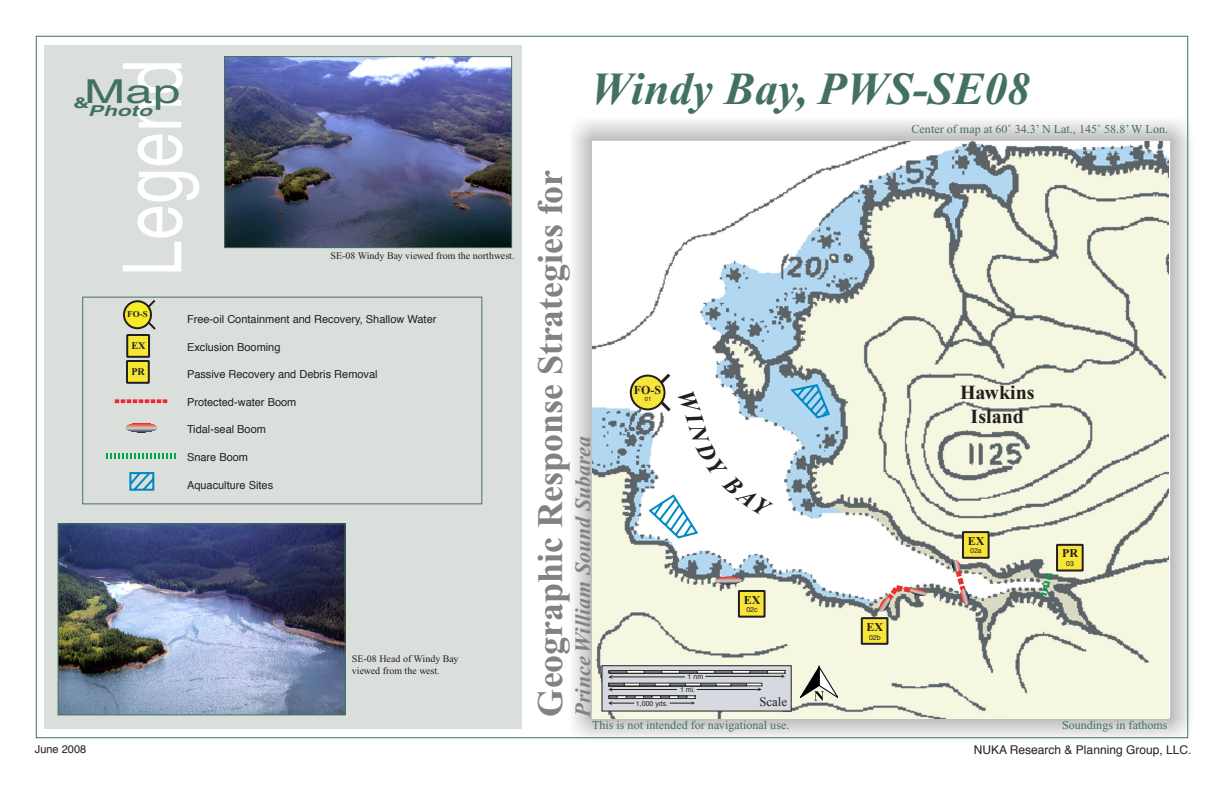
<style>
.page{position:relative;width:1224px;height:792px;background:#fff}
.page>*{position:absolute;margin:0;border:0;box-sizing:border-box;transform-origin:0 0}
.t1{font:81.6px "Helvetica";color:#fff;scale:.79 1}
.Main_Header{font:italic 700 46px "Times New Roman";color:#437160}
.Secondary_Map_Head{font:700 36px "Times New Roman";color:#808285}
.t2{font:33px "Helvetica";color:#437160;scale:1.5 1}
.Secondary_Map_Head-2{font:italic 700 22px "Times New Roman";color:#808285}
.t3{font:700 20px/24px "Times New Roman";color:#231f20;text-align:center}
.t4{font:italic 700 15px "Helvetica";color:#437160;scale:1.5 1}
.t5{font:700 15px "Helvetica";color:#437160;scale:1.5 1}
.t6{font:12.8px "Times New Roman";color:#231f20}
.map_notes{font:12.1px "Times New Roman";color:#437160}
.Tim_s_Name{font:12px "Helvetica";color:#231f20}
.t7{font:700 12px "Times New Roman";color:#231f20}
.t8{font:700 12px "Times New Roman";color:#231f20}
.legend_definitions{font:11px "Helvetica";color:#231f20}
.t9{font:700 10.2px "Times New Roman";color:#231f20}
.photo_caption{font:10px/12px "Times New Roman";color:#231f20}
.t10{font:700 9px "Times New Roman";color:#231f20}
.t11{font:7px/13.1px "Helvetica";color:#231f20}
.t12{font:6px "Helvetica";color:#231f20}
</style>
<div class="page">
<img style="left:556px;top:105px;width:634px;height:634px">
<div style="left:45px;top:45px;width:477px;height:684px;background:#dbdfdc"></div>
<div style="left:83px;top:297px;width:399px;height:207px;border:1px solid #437160"></div>
<img style="left:226px;top:58px;width:284px;height:188px">
<div style="left:224px;top:56px;width:288px;height:192px;border:1px solid #437160"></div>
<img style="left:60px;top:525px;width:284px;height:188px">
<div style="left:58px;top:523px;width:288px;height:192px;border:1px solid #437160"></div>
<img style="left:593px;top:142px;width:576px;height:576px">
<div style="left:602px;top:666px;width:189px;height:45px;background:#d6d9df"></div>
<hr style="left:609px;top:671px;width:176px;height:2px;background:#fff">
<hr style="left:609px;top:670px;width:176px;height:1px;background:#2e2e27">
<hr style="left:609px;top:673px;width:176px;height:1px;background:#2e2e27">
<hr style="left:609px;top:671px;width:158px;height:2px;background:#7d8387">
<hr style="left:609px;top:671px;width:141px;height:2px;background:#fff">
<hr style="left:609px;top:671px;width:123px;height:2px;background:#7d8387">
<hr style="left:609px;top:671px;width:106px;height:2px;background:#fff">
<hr style="left:609px;top:671px;width:88px;height:2px;background:#7d8387">
<hr style="left:609px;top:671px;width:71px;height:2px;background:#fff">
<hr style="left:609px;top:671px;width:53px;height:2px;background:#7d8387">
<hr style="left:609px;top:686px;width:153px;height:1px;background:#2e2e27">
<div style="left:609px;top:683px;width:153px;height:3px;border:1px solid #2e2e27"></div>
<hr style="left:609px;top:696px;width:60px;height:3px;background:#7d8387">
<hr style="left:609px;top:696px;width:60px;height:1px;background:#2e2e27">
<hr style="left:609px;top:698px;width:60px;height:1px;background:#2e2e27">
<hr style="left:609px;top:696px;width:52px;height:3px;background:#fff">
<hr style="left:609px;top:696px;width:52px;height:1px;background:#2e2e27">
<hr style="left:609px;top:698px;width:52px;height:1px;background:#2e2e27">
<hr style="left:609px;top:696px;width:43px;height:3px;background:#7d8387">
<hr style="left:609px;top:696px;width:43px;height:1px;background:#2e2e27">
<hr style="left:609px;top:698px;width:43px;height:1px;background:#2e2e27">
<svg style="left:669px;top:696px;width:27px;height:9px"></svg>
<hr style="left:611px;top:689px;width:66px;height:1px;background:#231f20">
<hr style="left:697px;top:689px;width:63px;height:1px;background:#231f20">
<svg style="left:758px;top:686px;width:5px;height:5px"></svg>
<hr style="left:611px;top:676px;width:74px;height:1px;background:#231f20">
<svg style="left:608px;top:670px;width:37px;height:35px"></svg>
<hr style="left:705px;top:676px;width:78px;height:1px;background:#231f20">
<svg style="left:781px;top:670px;width:5px;height:9px"></svg>
<div style="left:631px;top:376px;width:34px;height:33px;background:#f7e538;border-radius:50%"></div>
<div style="left:630px;top:375px;width:36px;height:35px;border:2px solid #231f20;border-radius:50%"></div>
<svg style="left:878px;top:560px;width:92px;height:52px"></svg>
<svg style="left:1036px;top:567px;width:21px;height:35px"></svg>
<svg style="left:715px;top:577px;width:27px;height:8px"></svg>
<div style="left:962px;top:531px;width:28px;height:28px;background:#f7e638;border:2px solid #231f20"></div>
<div style="left:861px;top:617px;width:27px;height:28px;background:#f7e638;border:2px solid #231f20"></div>
<div style="left:738px;top:590px;width:28px;height:28px;background:#f7e638;border:2px solid #231f20"></div>
<div style="left:1056px;top:544px;width:28px;height:28px;background:#f7e638;border:2px solid #231f20"></div>
<svg style="left:800px;top:665px;width:38px;height:36px"></svg>
<svg style="left:141px;top:300px;width:15px;height:30px"></svg>
<div style="left:124px;top:301px;width:27px;height:27px;background:#f8eb28;border-radius:50%"></div>
<div style="left:123px;top:300px;width:29px;height:29px;border:2px solid #231f20;border-radius:50%"></div>
<div style="left:127px;top:335px;width:22px;height:22px;background:#f7e735"></div>
<div style="left:126px;top:334px;width:24px;height:24px;border:2px solid #231f20"></div>
<div style="left:127px;top:361px;width:22px;height:22px;background:#f7e735"></div>
<div style="left:126px;top:360px;width:24px;height:24px;border:2px solid #231f20"></div>
<svg style="left:115px;top:399px;width:53px;height:4px"></svg>
<hr style="left:126px;top:432px;width:31px;height:1px;background:#242021">
<svg style="left:106px;top:453px;width:70px;height:6px"></svg>
<svg style="left:129px;top:472px;width:25px;height:19px"></svg>
<svg style="left:647px;top:370px;width:184px;height:170px"></svg>
<p class="t1" style="left:105px;top:276px;width:276px;rotate:-90deg">Legend</p>
<p class="t2" style="left:84px;top:72px;width:66px">Map</p>
<p class="t5" style="left:73px;top:94px;width:12px">&amp;</p>
<p class="t4" style="left:88px;top:101px;width:44px">Photo</p>
<p class="photo_caption" style="left:331px;top:250px;width:186px">SE-08 Windy Bay viewed from the northwest.</p>
<p class="t10" style="left:127px;top:309px;width:22px">FO-S</p>
<p class="t9" style="left:131px;top:340px;width:16px">EX</p>
<p class="t9" style="left:131px;top:366px;width:15px">PR</p>
<p class="legend_definitions" style="left:187px;top:310px;width:251px">Free-oil Containment and Recovery, Shallow Water</p>
<p class="legend_definitions" style="left:187px;top:337px;width:95px">Exclusion Booming</p>
<p class="legend_definitions" style="left:187px;top:365px;width:192px">Passive Recovery and Debris Removal</p>
<p class="legend_definitions" style="left:187px;top:392px;width:111px">Protected-water Boom</p>
<p class="legend_definitions" style="left:187px;top:420px;width:81px">Tidal-seal Boom</p>
<p class="legend_definitions" style="left:187px;top:448px;width:63px">Snare Boom</p>
<p class="legend_definitions" style="left:187px;top:475px;width:88px">Aquaculture Sites</p>
<p class="photo_caption" style="left:352px;top:653px;width:108px">SE-08 Head of Windy Bay viewed from the west.</p>
<p class="Main_Header" style="left:590px;top:64px;width:441px">Windy Bay, PWS-SE08</p>
<p class="Secondary_Map_Head" style="left:530px;top:716px;width:548px;rotate:-90deg">Geographic Response Strategies for</p>
<p class="Secondary_Map_Head-2" style="left:571px;top:716px;width:282px;rotate:-90deg">Prince William Sound Subarea</p>
<p class="t8" style="left:634px;top:383px;width:29px">FO-S</p>
<p class="t12" style="left:645px;top:394px;width:8px">01</p>
<p class="t11" style="left:636px;top:696px;width:34px">1,000 yds.</p>
<p class="t11" style="left:680px;top:670px;width:25px;text-indent:8px">1 nm<br>1 mi.</p>
<p class="t7" style="left:744px;top:593px;width:18px">EX</p>
<p class="t11" style="left:746px;top:603px;width:13px">02c</p>
<p class="t6" style="left:759px;top:694px;width:29px">Scale</p>
<p class="map_notes" style="left:592px;top:719px;width:199px">This is not intended for navigational use.</p>
<p class="map_notes" style="left:912px;top:123px;width:258px">Center of map at 60˚ 34.3’ N Lat., 145˚ 58.8’ W Lon.</p>
<p class="t7" style="left:867px;top:620px;width:18px">EX</p>
<p class="t11" style="left:869px;top:630px;width:13px">02b</p>
<p class="t3" style="left:960px;top:380px;width:76px">Hawkins<br>Island</p>
<p class="t7" style="left:968px;top:534px;width:18px">EX</p>
<p class="t11" style="left:970px;top:544px;width:13px">02a</p>
<p class="t7" style="left:1062px;top:547px;width:17px">PR</p>
<p class="t11" style="left:1066px;top:557px;width:9px">03</p>
<p class="map_notes" style="left:1062px;top:719px;width:107px">Soundings in fathoms</p>
<p class="legend_definitions" style="left:35px;top:740px;width:53px">June 2008</p>
<p class="Tim_s_Name" style="left:974px;top:740px;width:219px">NUKA Research &amp; Planning Group, LLC.</p>
</div>
